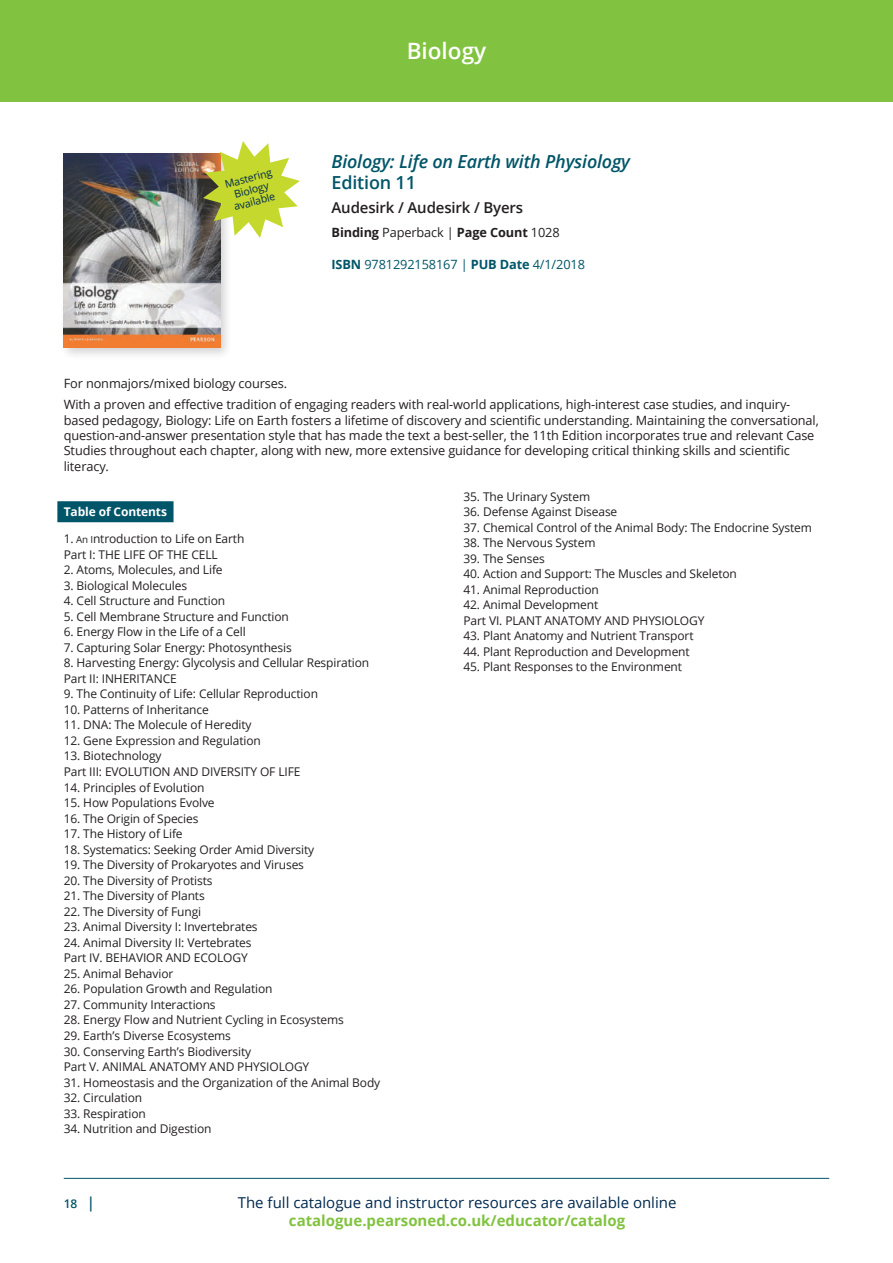
<style>
.page{position:relative;width:893px;height:1263px;background:#fff}
.page>*{position:absolute;margin:0;border:0;box-sizing:border-box;transform-origin:0 0}
.t1{font:600 22.5px "Open Sans";color:#fff}
.t2{font:italic 600 18px/21px "Open Sans";letter-spacing:-.01em;color:#005568}
.t3{font:15px "Open Sans";color:#00294e}
.t4{font:700 15px "Open Sans";color:#81c340}
.t5{font:600 15px "Open Sans";letter-spacing:-.01em;color:#231f20}
.t6{font:12.75px/15.3px "Open Sans";letter-spacing:-.01em;color:#231f20}
.t7{font:12.75px "Open Sans";letter-spacing:-.01em;color:#005568}
.t8{font:700 12.75px "Open Sans";letter-spacing:-.01em;color:#231f20}
.t9{font:12px/15.6px "Open Sans";letter-spacing:-.01em;color:#231f20}
.t10{font:700 12px "Open Sans";letter-spacing:-.01em;color:#fff}
.t11{font:600 12px "Open Sans";color:#005568}
.t12{font:10.5px/12px "Open Sans";color:#00294e;text-align:center}
.s1{font-style:normal}
.s2{font-weight:400}
.s3{font-weight:700}
.s4{font-size:9.75px}
.s5{font-size:15px}
</style>
<div class="page">
<div style="left:0;top:0;width:893px;height:102px;background:#81c340"></div>
<hr style="left:64px;top:1178px;width:765px;height:1px;background:#005568">
<div style="left:60px;top:150px;width:173px;height:210px;background:#231f20;opacity:.2"></div>
<img style="left:64px;top:154px;width:156px;height:193px">
<svg style="left:203px;top:141px;width:97px;height:97px"></svg>
<div style="left:57px;top:501px;width:116px;height:21px;background:#005568"></div>
<p class="t12" style="left:223px;top:178px;width:50px;rotate:-15deg">Mastering<br>Biology available</p>
<h1 class="t1" style="left:407px;top:35px;width:81px">Biology</h1>
<p class="t2" style="left:332px;top:150px;width:300px">Biology: Life on Earth with Physiology<br><span class="s1">Edition 11</span></p>
<p class="t5" style="left:332px;top:197px;width:193px">Audesirk / Audesirk / Byers</p>
<p class="t8" style="left:332px;top:223px;width:230px">Binding <span class="s2">Paperback |</span> Page Count <span class="s2">1028</span></p>
<p class="t7" style="left:332px;top:256px;width:255px"><span class="s3">ISBN</span> 9781292158167 | <span class="s3">PUB Date</span> 4/1/2018</p>
<p class="t6" style="left:64px;top:372px;width:728px;line-height:21.8px">For nonmajors/mixed biology courses.<br>With a proven and effective tradition of engaging readers with real-world applications, high-interest case studies, and inquiry-</p>
<p class="t6" style="left:64px;top:412px;width:756px">based pedagogy, Biology: Life on Earth fosters a lifetime of discovery and scientific understanding. Maintaining the conversational, question-and-answer presentation style that has made the text a best-seller, the 11th Edition incorporates true and relevant Case Studies throughout each chapter, along with new, more extensive guidance for developing critical thinking skills and scientific literacy.</p>
<p class="t10" style="left:64px;top:503px;width:105px">Table of Contents</p>
<p class="t9" style="left:64px;top:530px;width:182px">1. <span class="s4">An I</span>ntroduction to Life on Earth<br>Part I: THE LIFE OF THE CELL</p>
<p class="t9" style="left:64px;top:562px;width:160px">2. Atoms, Molecules, and Life</p>
<p class="t9" style="left:64px;top:577px;width:125px">3. Biological Molecules</p>
<p class="t9" style="left:64px;top:593px;width:163px">4. Cell Structure and Function</p>
<p class="t9" style="left:64px;top:608px;width:227px">5. Cell Membrane Structure and Function</p>
<p class="t9" style="left:64px;top:624px;width:184px">6. Energy Flow in the Life of a Cell</p>
<p class="t9" style="left:64px;top:639px;width:230px">7. Capturing Solar Energy: Photosynthesis</p>
<p class="t9" style="left:64px;top:655px;width:307px">8. Harvesting Energy: Glycolysis and Cellular Respiration<br>Part II: INHERITANCE</p>
<p class="t9" style="left:64px;top:686px;width:256px">9. The Continuity of Life: Cellular Reproduction</p>
<p class="t9" style="left:64px;top:701px;width:147px">10. Patterns of Inheritance</p>
<p class="t9" style="left:64px;top:717px;width:189px">11. DNA: The Molecule of Heredity</p>
<p class="t9" style="left:64px;top:732px;width:199px">12. Gene Expression and Regulation</p>
<p class="t9" style="left:64px;top:748px;width:238px">13. Biotechnology<br>Part III: EVOLUTION AND DIVERSITY OF LIFE</p>
<p class="t9" style="left:64px;top:779px;width:142px">14. Principles of Evolution</p>
<p class="t9" style="left:64px;top:794px;width:152px">15. How Populations Evolve</p>
<p class="t9" style="left:64px;top:810px;width:136px">16. The Origin of Species</p>
<p class="t9" style="left:64px;top:826px;width:120px">17. The History of Life</p>
<p class="t9" style="left:64px;top:841px;width:252px">18. Systematics: Seeking Order Amid Diversity</p>
<p class="t9" style="left:64px;top:857px;width:242px">19. The Diversity of Prokaryotes and Viruses</p>
<p class="t9" style="left:64px;top:872px;width:150px">20. The Diversity of Protists</p>
<p class="t9" style="left:64px;top:888px;width:143px">21. The Diversity of Plants</p>
<p class="t9" style="left:64px;top:903px;width:139px">22. The Diversity of Fungi</p>
<p class="t9" style="left:64px;top:919px;width:195px">23. Animal Diversity I: Invertebrates</p>
<p class="t9" style="left:64px;top:934px;width:189px">24. Animal Diversity II: Vertebrates<br>Part IV. BEHAVIOR AND ECOLOGY</p>
<p class="t9" style="left:64px;top:965px;width:111px">25. Animal Behavior</p>
<p class="t9" style="left:64px;top:981px;width:210px">26. Population Growth and Regulation</p>
<p class="t9" style="left:64px;top:996px;width:153px">27. Community Interactions</p>
<p class="t9" style="left:64px;top:1012px;width:282px">28. Energy Flow and Nutrient Cycling in Ecosystems</p>
<p class="t9" style="left:64px;top:1027px;width:169px">29. Earth’s Diverse Ecosystems</p>
<p class="t9" style="left:64px;top:1043px;width:247px">30. Conserving Earth’s Biodiversity<br>Part V. ANIMAL ANATOMY AND PHYSIOLOGY</p>
<p class="t9" style="left:64px;top:1074px;width:318px">31. Homeostasis and the Organization of the Animal Body</p>
<p class="t9" style="left:64px;top:1089px;width:80px">32. Circulation</p>
<p class="t9" style="left:64px;top:1105px;width:84px">33. Respiration</p>
<p class="t9" style="left:64px;top:1121px;width:149px">34. Nutrition and Digestion</p>
<p class="t9" style="left:463px;top:488px;width:128px">35. The Urinary System</p>
<p class="t9" style="left:463px;top:504px;width:155px">36. Defense Against Disease</p>
<p class="t9" style="left:463px;top:519px;width:350px">37. Chemical Control of the Animal Body: The Endocrine System</p>
<p class="t9" style="left:463px;top:535px;width:134px">38. The Nervous System</p>
<p class="t9" style="left:463px;top:550px;width:83px">39. The Senses</p>
<p class="t9" style="left:463px;top:566px;width:275px">40. Action and Support: The Muscles and Skeleton</p>
<p class="t9" style="left:463px;top:581px;width:137px">41. Animal Reproduction</p>
<p class="t9" style="left:463px;top:597px;width:243px">42. Animal Development<br>Part VI. PLANT ANATOMY AND PHYSIOLOGY</p>
<p class="t9" style="left:463px;top:628px;width:232px">43. Plant Anatomy and Nutrient Transport</p>
<p class="t9" style="left:463px;top:643px;width:228px">44. Plant Reproduction and Development</p>
<p class="t9" style="left:463px;top:659px;width:220px">45. Plant Responses to the Environment</p>
<p class="t11" style="left:64px;top:1195px;width:33px">18 <span class="s5">|</span></p>
<p class="t3" style="left:238px;top:1192px;width:440px">The full catalogue and instructor resources are available online</p>
<p class="t4" style="left:289px;top:1210px;width:338px">catalogue.pearsoned.co.uk/educator/catalog</p>
</div>
